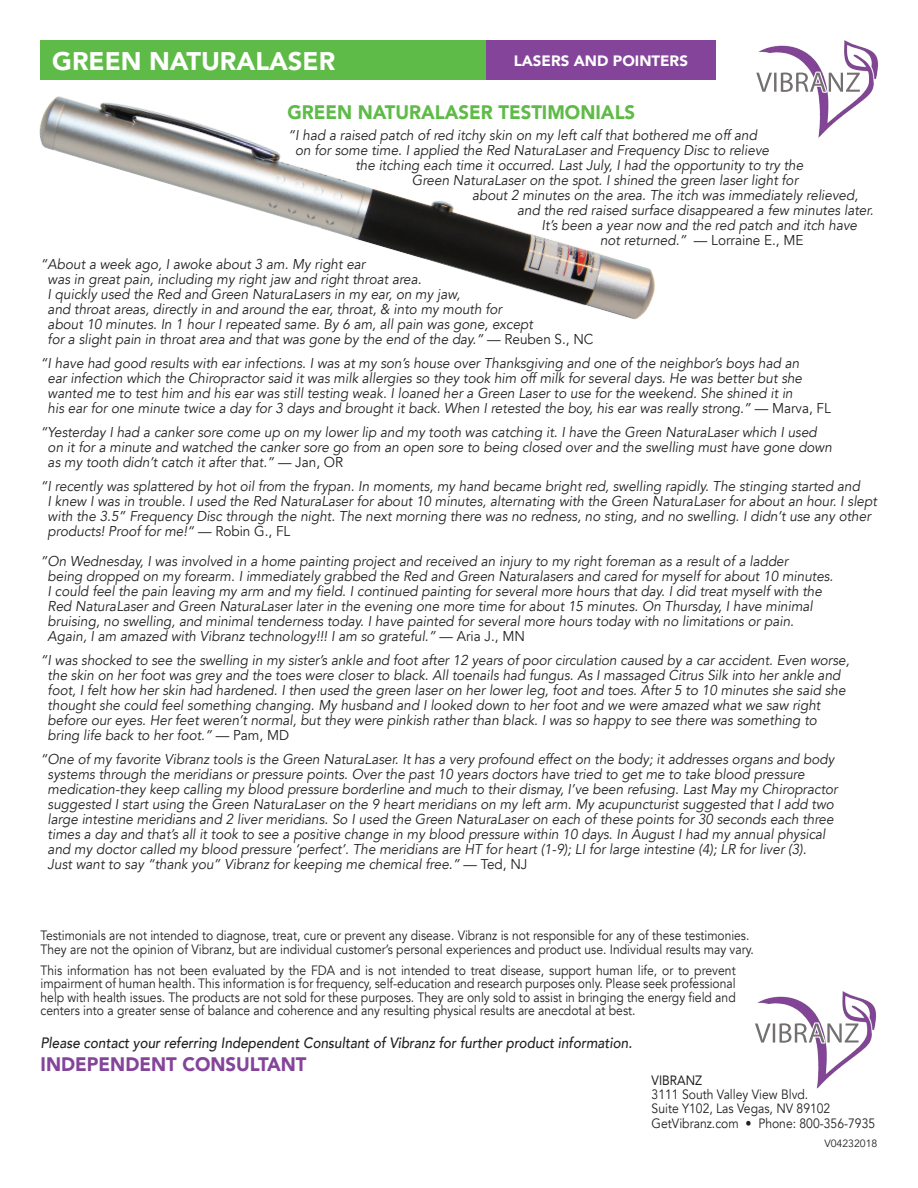
<style>
.page{position:relative;width:918px;height:1188px;background:#fff}
.page>*{position:absolute;margin:0;border:0;box-sizing:border-box;transform-origin:0 0}
.t1{font:900 25.5px "Avenir";color:#fff}
.t2{font:900 19.5px "Avenir";color:#5fbb47;scale:.95 1}
.t3{font:900 19.5px "Avenir";color:#84449a;scale:.95 1}
.t4{font:italic 500 15px "Avenir";color:#231f20;scale:.9 1}
.t5{font:900 15px "Avenir";color:#fff}
.t6{font:italic 14.25px/15px "Avenir";color:#231f20;scale:.95 1}
.t7{font:14.25px "Avenir";color:#231f20;scale:.95 1}
.t8{font:13.5px/13.5px "Avenir";color:#231f20;scale:.9 1}
.t9{font:13.5px/13.5px "Avenir";color:#231f20;scale:.89 1}
.t10{font:13.5px "Avenir";color:#231f20;scale:.9 1}
.t11{font:10.5px "Avenir";color:#231f20}
.s1{font-style:italic}
.s2{font-style:normal}
</style>
<div class="page">
<img style="left:755px;top:991px;width:122px;height:98px">
<img style="left:767px;top:1022px;width:93px;height:22px">
<img style="left:756px;top:40px;width:122px;height:98px">
<img style="left:768px;top:71px;width:93px;height:22px">
<div style="left:41px;top:40px;width:445px;height:40px;background:#5fbb47"></div>
<div style="left:486px;top:40px;width:230px;height:40px;background:#84449a"></div>
<img style="left:39px;top:76px;width:616px;height:244px">
<h1 class="t1" style="left:52px;top:39px;width:284px">GREEN NATURALASER</h1>
<p class="t5" style="left:514px;top:48px;width:176px">LASERS AND POINTERS</p>
<h2 class="t2" style="left:287px;top:95px;width:368px">GREEN NATURALASER TESTIMONIALS</h2>
<p class="t6" style="left:288px;top:128px;width:495px">“I had a raised patch of red itchy skin on my left calf that bothered me off and</p>
<p class="t6" style="left:295px;top:143px;width:500px">on for some time. I applied the Red NaturaLaser and Frequency Disc to relieve</p>
<p class="t6" style="left:355px;top:158px;width:473px">the itching each time it occurred. Last July, I had the opportunity to try the</p>
<p class="t6" style="left:412px;top:173px;width:408px">Green NaturaLaser on the spot. I shined the green laser light for</p>
<p class="t6" style="left:472px;top:188px;width:408px">about 2 minutes on the area. The itch was immediately relieved,</p>
<p class="t6" style="left:517px;top:203px;width:376px">and the red raised surface disappeared a few minutes later.</p>
<p class="t6" style="left:542px;top:218px;width:334px">It’s been a year now and the red patch and itch have</p>
<p class="t7" style="left:600px;top:232px;width:216px"><span class="s1">not returned.”</span> — Lorraine E., ME</p>
<p class="t6" style="left:48px;top:257px;width:576px;text-indent:-7px">“About a week ago, I awoke about 3 am. My right ear<br>was in great pain, including my right jaw and right throat area.<br>I quickly used the Red and Green NaturaLasers in my ear, on my jaw,<br>and throat areas, directly in and around the ear, throat, &amp; into my mouth for<br>about 10 minutes. In 1 hour I repeated same. By 6 am, all pain was gone, except<br>for a slight pain in throat area and that was gone by the end of the day.” <span class="s2">— Reuben S., NC</span></p>
<p class="t6" style="left:48px;top:356px;width:826px;text-indent:-7px">“I have had good results with ear infections. I was at my son’s house over Thanksgiving and one of the neighbor’s boys had an<br>ear infection which the Chiropractor said it was milk allergies so they took him off milk for several days. He was better but she wanted me to test him and his ear was still testing weak. I loaned her a Green Laser to use for the weekend. She shined it in<br>his ear for one minute twice a day for 3 days and brought it back. When I retested the boy, his ear was really strong.” <span class="s2">— Marva, FL</span></p>
<p class="t6" style="left:48px;top:425px;width:827px;text-indent:-7px">“Yesterday I had a canker sore come up on my lower lip and my tooth was catching it. I have the Green NaturaLaser which I used on it for a minute and watched the canker sore go from an open sore to being closed over and the swelling must have gone down as my tooth didn’t catch it after that.” <span class="s2">— Jan, OR</span></p>
<p class="t6" style="left:48px;top:479px;width:874px;text-indent:-7px">“I recently was splattered by hot oil from the frypan. In moments, my hand became bright red, swelling rapidly. The stinging started and<br>I knew I was in trouble. I used the Red NaturaLaser for about 10 minutes, alternating with the Green NaturaLaser for about an hour. I slept with the 3.5” Frequency Disc through the night. The next morning there was no redness, no sting, and no swelling. I didn’t use any other products! Proof for me!“ <span class="s2">— Robin G., FL</span></p>
<p class="t6" style="left:48px;top:554px;width:829px;text-indent:-7px">”On Wednesday, I was involved in a home painting project and received an injury to my right foreman as a result of a ladder<br>being dropped on my forearm. I immediately grabbed the Red and Green Naturalasers and cared for myself for about 10 minutes.<br>I could feel the pain leaving my arm and my field. I continued painting for several more hours that day. I did treat myself with the Red NaturaLaser and Green NaturaLaser later in the evening one more time for about 15 minutes. On Thursday, I have minimal bruising, no swelling, and minimal tenderness today. I have painted for several more hours today with no limitations or pain.<br>Again, I am amazed with Vibranz technology!!! I am so grateful.” <span class="s2">— Aria J., MN</span></p>
<p class="t6" style="left:48px;top:653px;width:846px;text-indent:-7px">“I was shocked to see the swelling in my sister’s ankle and foot after 12 years of poor circulation caused by a car accident. Even worse, the skin on her foot was grey and the toes were closer to black. All toenails had fungus. As I massaged Citrus Silk into her ankle and foot, I felt how her skin had hardened. I then used the green laser on her lower leg, foot and toes. After 5 to 10 minutes she said she thought she could feel something changing. My husband and I looked down to her foot and we were amazed what we saw right before our eyes. Her feet weren’t normal, but they were pinkish rather than black. I was so happy to see there was something to bring life back to her foot.” <span class="s2">— Pam, MD</span></p>
<p class="t6" style="left:48px;top:752px;width:833px;text-indent:-7px">“One of my favorite Vibranz tools is the Green NaturaLaser. It has a very profound effect on the body; it addresses organs and body systems through the meridians or pressure points. Over the past 10 years doctors have tried to get me to take blood pressure medication-they keep calling my blood pressure borderline and much to their dismay, I’ve been refusing. Last May my Chiropractor suggested I start using the Green NaturaLaser on the 9 heart meridians on my left arm. My acupuncturist suggested that I add two large intestine meridians and 2 liver meridians. So I used the Green NaturaLaser on each of these points for 30 seconds each three times a day and that’s all it took to see a positive change in my blood pressure within 10 days. In August I had my annual physical and my doctor called my blood pressure ‘perfect’. The meridians are HT for heart (1-9); LI for large intestine (4); LR for liver (3).<br>Just want to say “thank you” Vibranz for keeping me chemical free.” <span class="s2">— Ted, NJ</span></p>
<p class="t9" style="left:40px;top:929px;width:803px">Testimonials are not intended to diagnose, treat, cure or prevent any disease. Vibranz is not responsible for any of these testimonies.<br>They are not the opinion of Vibranz, but are individual customer’s personal experiences and product use. Individual results may vary.</p>
<p class="t8" style="left:40px;top:963px;width:774px;text-align:justify">This information has not been evaluated by the FDA and is not intended to treat disease, support human life, or to prevent impairment of human health. This information is for frequency, self-education and research purposes only. Please seek professional help with health issues. The products are not sold for these purposes. They are only sold to assist in bringing the energy field and centers into a greater sense of balance and coherence and any resulting physical results are anecdotal at best.</p>
<p class="t4" style="left:41px;top:1034px;width:659px">Please contact your referring Independent Consultant of Vibranz for further product information.</p>
<h2 class="t3" style="left:41px;top:1047px;width:281px">INDEPENDENT CONSULTANT</h2>
<p class="t10" style="left:652px;top:1069px;width:58px">VIBRANZ</p>
<p class="t8" style="left:652px;top:1088px;width:250px;line-height:14.2px">3111 South Valley View Blvd.<br>Suite Y102, Las Vegas, NV 89102<br>GetVibranz.com • Phone: 800-356-7935</p>
<p class="t11" style="left:824px;top:1137px;width:55px">V04232018</p>
</div>
